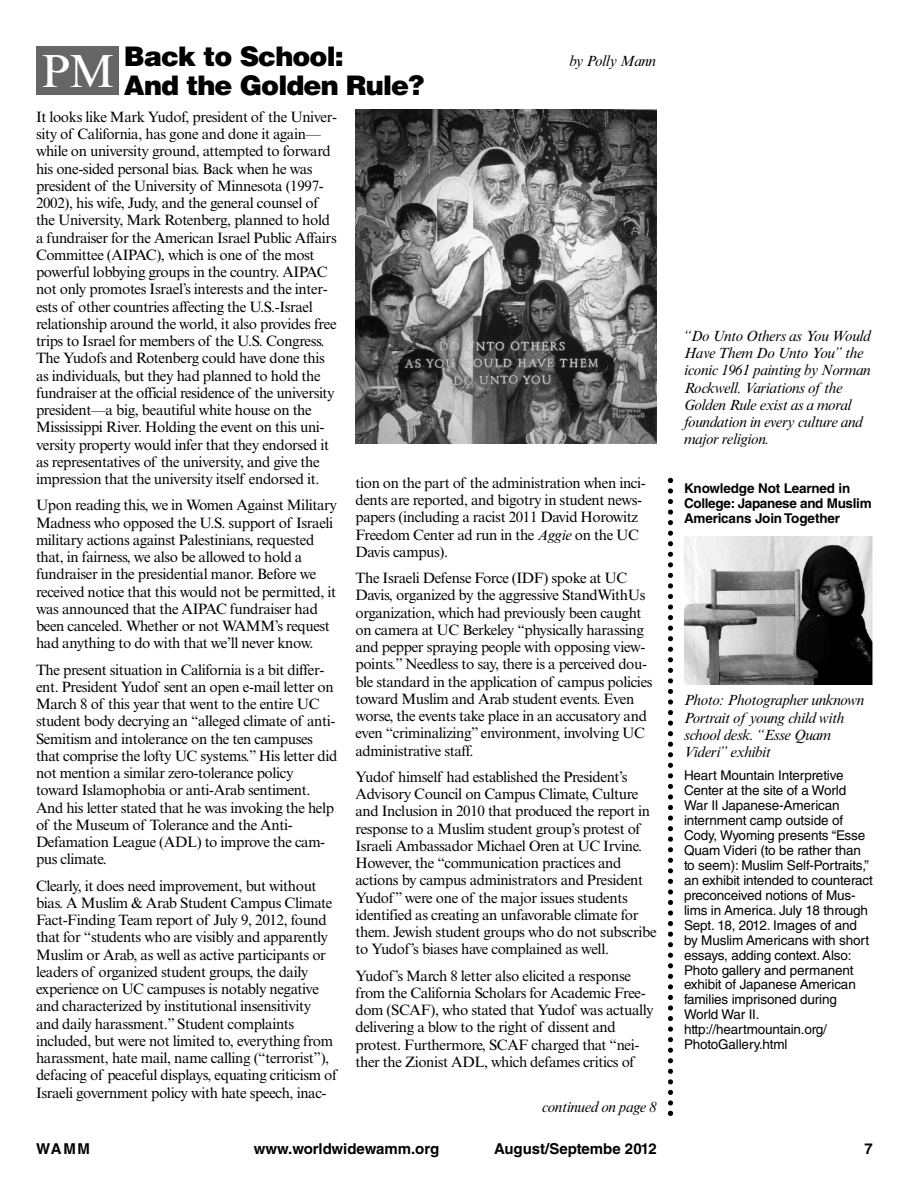
<style>
.page{position:relative;width:918px;height:1188px;background:#fff}
.page>*{position:absolute;margin:0;border:0;box-sizing:border-box;transform-origin:0 0}
.t1{font:46.5px "Times New Roman MT Std";color:#fff}
.t2{font:900 27px "Helvetica LT Std";letter-spacing:-.035em;color:#000}
.t3{font:15px/17.2px "Times New Roman MT Std";letter-spacing:-.025em;color:#000}
.t4{font:italic 15px/17.2px "Times New Roman MT Std";letter-spacing:-.025em;color:#000}
.t5{font:700 15px "Helvetica LT Std";color:#000}
.t6{font:13.5px/15px "Helvetica LT Std";letter-spacing:-.01em;color:#000}
.t7{font:700 13.5px/15px "Helvetica LT Std";letter-spacing:-.01em;color:#000}
.s1{font-style:italic}
</style>
<div class="page">
<svg style="left:668px;top:478px;width:5px;height:638px"></svg>
<div style="left:36px;top:46px;width:83px;height:49px;background:#666"></div>
<img style="left:356px;top:110px;width:301px;height:334px">
<img style="left:684px;top:537px;width:189px;height:147px">
<h1 class="t1" style="left:42px;top:54px;width:74px">PM</h1>
<h2 class="t2" style="left:124px;top:47px;width:221px">Back to School:</h2>
<p class="t4" style="left:569px;top:54px;width:88px">by Polly Mann</p>
<h2 class="t2" style="left:124px;top:75px;width:302px">And the Golden Rule?</h2>
<p class="t3" style="left:36px;top:110px;width:303px">It looks like Mark Yudof, president of the Univer&shy;sity of California, has gone and done it again— while on university ground, attempted to forward his one-sided personal bias. Back when he was president of the University of Minnesota (1997- 2002), his wife, Judy, and the general counsel of the University, Mark Rotenberg, planned to hold a fundraiser for the American Israel Public Affairs Committee (AIPAC), which is one of the most powerful lobbying groups in the country. AIPAC not only promotes Israel’s interests and the inter&shy;ests of other countries affecting the U.S.-Israel relationship around the world, it also provides free trips to Israel for members of the U.S. Congress.<br>The Yudofs and Rotenberg could have done this as individuals, but they had planned to hold the fundraiser at the official residence of the university president—a big, beautiful white house on the Mississippi River. Holding the event on this uni&shy;versity property would infer that they endorsed it as representatives of the university, and give the impression that the university itself endorsed it.</p>
<p class="t3" style="left:36px;top:498px;width:303px">Upon reading this, we in Women Against Military Madness who opposed the U.S. support of Israeli military actions against Palestinians, requested that, in fairness, we also be allowed to hold a fundraiser in the presidential manor. Before we received notice that this would not be permitted, it was announced that the AIPAC fundraiser had been canceled. Whether or not WAMM’s request had anything to do with that we’ll never know.</p>
<p class="t3" style="left:36px;top:662px;width:303px">The present situation in California is a bit differ&shy;ent. President Yudof sent an open e-mail letter on March 8 of this year that went to the entire UC student body decrying an “alleged climate of anti-Semitism and intolerance on the ten campuses that comprise the lofty UC systems.” His letter did not mention a similar zero-tolerance policy toward Islamophobia or anti-Arab sentiment.<br>And his letter stated that he was invoking the help of the Museum of Tolerance and the Anti-Defamation League (ADL) to improve the cam&shy;pus climate.</p>
<p class="t3" style="left:36px;top:878px;width:303px">Clearly, it does need improvement, but without bias. A Muslim &amp; Arab Student Campus Climate Fact-Finding Team report of July 9, 2012, found that for “students who are visibly and apparently Muslim or Arab, as well as active participants or leaders of organized student groups, the daily experience on UC campuses is notably negative and characterized by institutional insensitivity and daily harassment.” Student complaints included, but were not limited to, everything from harassment, hate mail, name calling (“terrorist”), defacing of peaceful displays, equating criticism of Israeli government policy with hate speech, inac-</p>
<p class="t3" style="left:356px;top:476px;width:292px">tion on the part of the administration when inci&shy;dents are reported, and bigotry in student news&shy;papers (including a racist 2011 David Horowitz Freedom Center ad run in the <span class="s1">Aggie</span> on the UC Davis campus).</p>
<p class="t3" style="left:356px;top:571px;width:299px">The Israeli Defense Force (IDF) spoke at UC Davis, organized by the aggressive StandWithUs organization, which had previously been caught on camera at UC Berkeley “physically harassing and pepper spraying people with opposing view&shy;points.” Needless to say, there is a perceived dou&shy;ble standard in the application of campus policies toward Muslim and Arab student events. Even worse, the events take place in an accusatory and even “criminalizing” environment, involving UC administrative staff.</p>
<p class="t3" style="left:356px;top:770px;width:303px">Yudof himself had established the President’s Advisory Council on Campus Climate, Culture and Inclusion in 2010 that produced the report in response to a Muslim student group’s protest of Israeli Ambassador Michael Oren at UC Irvine.<br>However, the “communication practices and actions by campus administrators and President Yudof” were one of the major issues students identified as creating an unfavorable climate for them. Jewish student groups who do not subscribe to Yudof’s biases have complained as well.</p>
<p class="t3" style="left:356px;top:968px;width:300px">Yudof’s March 8 letter also elicited a response from the California Scholars for Academic Free&shy;dom (SCAF), who stated that Yudof was actually delivering a blow to the right of dissent and protest. Furthermore, SCAF charged that “nei&shy;ther the Zionist ADL, which defames critics of</p>
<p class="t4" style="left:542px;top:1099px;width:117px">continued on page 8</p>
<p class="t4" style="left:684px;top:328px;width:188px">“Do Unto Others as You Would<br>Have Them Do Unto You” the iconic 1961 painting by Norman<br>Rockwell. Variations of the<br>Golden Rule exist as a moral foundation in every culture and major religion.</p>
<p class="t7" style="left:684px;top:482px;width:189px">Knowledge Not Learned in<br>College: Japanese and Muslim<br>Americans Join Together</p>
<p class="t4" style="left:684px;top:693px;width:182px">Photo: Photographer unknown<br>Portrait of young child with school desk. “Esse Quam<br>Videri” exhibit</p>
<p class="t6" style="left:684px;top:768px;width:190px">Heart Mountain Interpretive<br>Center at the site of a World<br>War II Japanese-American internment camp outside of<br>Cody, Wyoming presents “Esse<br>Quam Videri (to be rather than to seem): Muslim Self-Portraits,” an exhibit intended to counteract preconceived notions of Mus&shy;lims in America. July 18 through<br>Sept. 18, 2012. Images of and by Muslim Americans with short essays, adding context. Also:<br>Photo gallery and permanent exhibit of Japanese American families imprisoned during<br>World War II. http://heartmountain.org/<br>PhotoGallery.html</p>
<p class="t5" style="left:36px;top:1143px;width:56px">WAMM</p>
<p class="t5" style="left:254px;top:1143px;width:187px">www.worldwidewamm.org</p>
<p class="t5" style="left:494px;top:1143px;width:164px">August/Septembe 2012</p>
<p class="t5" style="left:865px;top:1143px;width:10px">7</p>
</div>
